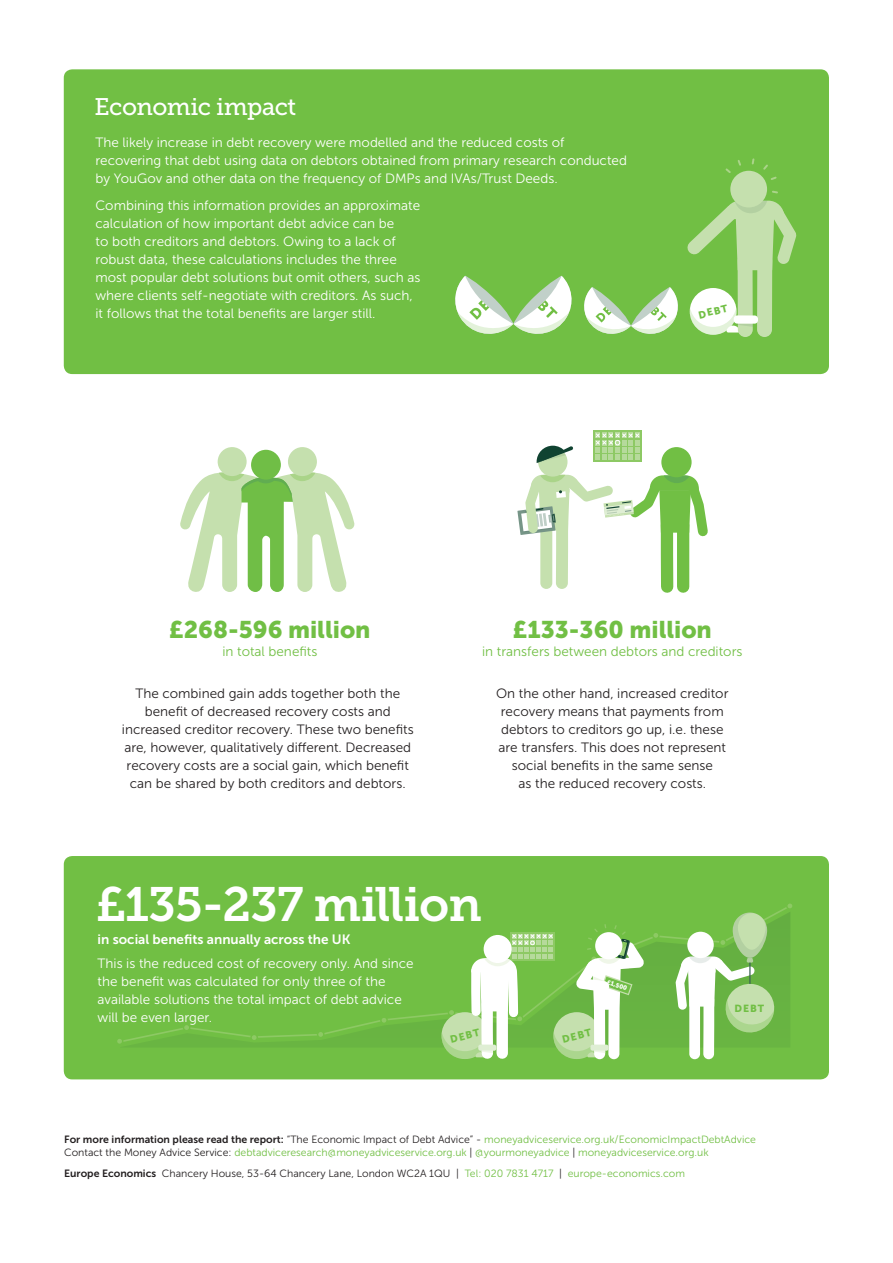
<style>
.page{position:relative;width:893px;height:1263px;background:#fff}
.page>*{position:absolute;margin:0;border:0;box-sizing:border-box;transform-origin:0 0}
.t1{font:48px "Museo Slab 700";letter-spacing:-.02em;color:#fff}
.Body{font:24px "Museo Sans 900";color:#71bf44}
.Section_title{font:24px "Museo Slab 500";letter-spacing:-.02em;color:#fff}
.Body-2{font:13.5px/18px "Museo Sans 300";color:#fff}
.Body-3{font:13.5px/18px "Museo Sans 300";color:#231f20;text-align:center}
.Body-4{font:13.5px "Museo Sans 300";color:#71bf44}
.Body-5{font:13.5px "Museo Sans 700";color:#fff}
.Body-6{font:10.5px/13.5px "Museo Sans 300";color:#71bf44}
.Body-7{font:10.5px "Museo Sans 300";color:#231f20}
.t2{font:10.2px "Museo Sans 900";color:#71bf44}
.t3{font:6.3px "Museo Sans 900";color:#fff}
.s1{font-family:"Museo Sans 700";color:#231f20}
.s2{color:#231f20}
.s3{font-family:"Museo Sans 700"}
.s4{color:#71bf44}
</style>
<div class="page">
<div style="left:64px;top:69px;width:765px;height:305px;background:#71bf44;border-radius:9px"></div>
<div style="left:64px;top:856px;width:765px;height:223px;background:#71bf44;border-radius:9px"></div>
<svg style="left:124px;top:911px;width:666px;height:131px"></svg>
<svg style="left:788px;top:904px;width:4px;height:4px"></svg>
<div style="left:786px;top:902px;width:8px;height:8px;border:1px solid #71bf44;border-radius:50%"></div>
<svg style="left:654px;top:933px;width:4px;height:4px"></svg>
<div style="left:652px;top:931px;width:8px;height:8px;border:1px solid #71bf44;border-radius:50%"></div>
<svg style="left:382px;top:1018px;width:4px;height:4px"></svg>
<div style="left:380px;top:1016px;width:8px;height:8px;border:1px solid #71bf44;border-radius:50%"></div>
<svg style="left:319px;top:1032px;width:4px;height:4px"></svg>
<div style="left:317px;top:1030px;width:8px;height:8px;border:1px solid #71bf44;border-radius:50%"></div>
<div style="left:251px;top:1034px;width:6px;height:7px;background:#8dc964;border-radius:50%"></div>
<div style="left:250px;top:1034px;width:8px;height:7px;border:1px solid #71bf44;border-radius:50%"></div>
<div style="left:183px;top:1024px;width:7px;height:7px;background:#8dc964;border-radius:50%"></div>
<div style="left:183px;top:1024px;width:7px;height:7px;border:1px solid #71bf44;border-radius:50%"></div>
<svg style="left:116px;top:1038px;width:7px;height:7px"></svg>
<div style="left:115px;top:1037px;width:9px;height:8px;border:1px solid #71bf44;border-radius:3px"></div>
<svg style="left:676px;top:912px;width:101px;height:147px"></svg>
<svg style="left:441px;top:923px;width:203px;height:137px"></svg>
<div style="left:590px;top:1044px;width:19px;height:7px;background:#dfeed4;border-radius:2px"></div>
<svg style="left:593px;top:431px;width:49px;height:31px"></svg>
<svg style="left:595px;top:433px;width:45px;height:27px"></svg>
<div style="left:661px;top:447px;width:31px;height:30px;background:#71bf44;border-radius:50%"></div>
<div style="left:538px;top:447px;width:29px;height:30px;background:#c5e0ae;border-radius:50%"></div>
<svg style="left:537px;top:446px;width:36px;height:17px"></svg>
<svg style="left:517px;top:474px;width:191px;height:119px"></svg>
<div style="left:690px;top:288px;width:47px;height:47px;background:#fff;border-radius:50%"></div>
<div style="left:738px;top:254px;width:15px;height:83px;background:#c5e0ae;border-radius:7px"></div>
<div style="left:757px;top:254px;width:15px;height:83px;background:#c5e0ae;border-radius:7px"></div>
<div style="left:730px;top:171px;width:37px;height:36px;background:#c5e0ae;border-radius:50%"></div>
<svg style="left:690px;top:307px;width:63px;height:28px"></svg>
<div style="left:734px;top:315px;width:24px;height:9px;background:#fff;border-radius:4px"></div>
<svg style="left:725px;top:160px;width:18px;height:15px"></svg>
<svg style="left:750px;top:158px;width:27px;height:24px"></svg>
<svg style="left:687px;top:189px;width:109px;height:81px"></svg>
<svg style="left:455px;top:276px;width:117px;height:58px"></svg>
<svg style="left:584px;top:287px;width:94px;height:47px"></svg>
<div style="left:288px;top:447px;width:29px;height:29px;background:#c5e0ae;border-radius:50%"></div>
<div style="left:217px;top:447px;width:30px;height:29px;background:#c5e0ae;border-radius:50%"></div>
<svg style="left:180px;top:469px;width:175px;height:123px"></svg>
<div style="left:251px;top:449px;width:30px;height:31px;background:#70be46;border-radius:50%"></div>
<p class="Section_title" style="left:95px;top:93px;width:203px">Economic impact</p>
<p class="Body-2" style="left:95px;top:134px;width:533px">The likely increase in debt recovery were modelled and the reduced costs of recovering that debt using data on debtors obtained from primary research conducted by YouGov and other data on the frequency of DMPs and IVAs/Trust Deeds.</p>
<p class="Body-2" style="left:95px;top:196px;width:326px">Combining this information provides an approximate calculation of how important debt advice can be<br>to both creditors and debtors. Owing to a lack of robust data, these calculations includes the three most popular debt solutions but omit others, such as where clients self-negotiate with creditors. As such, it follows that the total benefits are larger still.</p>
<p class="t2" style="left:697px;top:309px;width:31px;rotate:-14deg">DEBT</p>
<p class="Body" style="left:169px;top:616px;width:203px">£268-596 million</p>
<p class="Body-4" style="left:222px;top:644px;width:97px">in total benefits</p>
<p class="Body-3" style="left:122px;top:684px;width:293px">The combined gain adds together both the benefit of decreased recovery costs and increased creditor recovery. These two benefits are, however, qualitatively different. Decreased recovery costs are a social gain, which benefit can be shared by both creditors and debtors.</p>
<p class="Body" style="left:513px;top:616px;width:201px">£133-360 million</p>
<p class="Body-4" style="left:482px;top:644px;width:262px">in transfers between debtors and creditors</p>
<p class="Body-3" style="left:496px;top:684px;width:234px">On the other hand, increased creditor recovery means that payments from debtors to creditors go up, i.e. these are transfers. This does not represent social benefits in the same sense<br>as the reduced recovery costs.</p>
<p class="t1" style="left:96px;top:877px;width:387px">£135-237 million</p>
<p class="Body-5" style="left:98px;top:931px;width:254px">in social benefits annually across the UK</p>
<p class="Body-2" style="left:98px;top:954px;width:318px">This is the reduced cost of recovery only. And since the benefit was calculated for only three of the available solutions the total impact of debt advice will be even larger.</p>
<p class="t2" style="left:449px;top:1034px;width:31px;rotate:-14deg">DEBT</p>
<p class="t3" style="left:608px;top:978px;width:22px;rotate:19deg">£1,500</p>
<p class="t2" style="left:561px;top:1034px;width:31px;rotate:-14deg">DEBT</p>
<p class="t2" style="left:734px;top:1003px;width:31px">DEBT</p>
<p class="Body-6" style="left:64px;top:1132px;width:693px"><span class="s1">For more information please read the report:</span> <span class="s2">“The Economic Impact of Debt Advice” -</span> moneyadviceservice.org.uk/EconomicImpactDebtAdvice<br><span class="s2">Contact the Money Advice Service:</span> debtadviceresearch@moneyadviceservice.org.uk <span class="s2">|</span> @yourmoneyadvice <span class="s2">|</span> moneyadviceservice.org.uk</p>
<p class="Body-7" style="left:64px;top:1167px;width:622px"><span class="s3">Europe Economics</span> Chancery House, 53-64 Chancery Lane, London WC2A 1QU | <span class="s4">Tel: 020 7831 4717</span> | <span class="s4">europe-economics.com</span></p>
</div>
